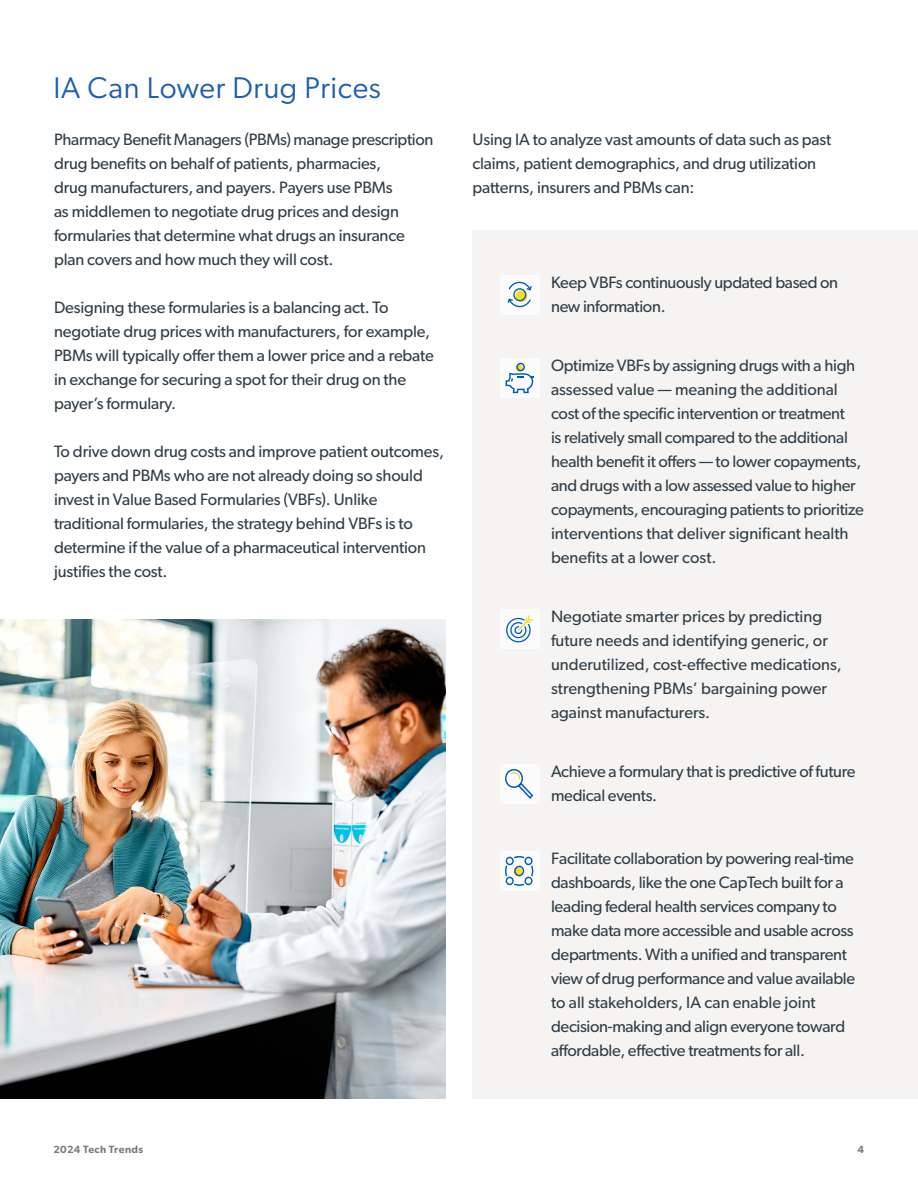
<style>
.page{position:relative;width:918px;height:1188px;background:#fff}
.page>*{position:absolute;margin:0;border:0;box-sizing:border-box;transform-origin:0 0}
.t1{font:30px "Gibson";letter-spacing:.02em;color:#1f60ad}
.t2{font:16.5px/24px "Gibson";letter-spacing:-.01em;color:#313e48}
.t3{font:16.5px/24px "Gibson";letter-spacing:-.02em;color:#333f48}
.t4{font:16.5px/24px "Gibson";color:#333f48}
.t5{font:600 10.5px "Gibson";letter-spacing:.04em;color:#797d82}
</style>
<div class="page">
<img style="left:0;top:620px;width:446px;height:478px">
<div style="left:472px;top:230px;width:446px;height:868px;background:#f5f4f3"></div>
<div style="left:500px;top:275px;width:40px;height:40px;background:#fcfbfb"></div>
<div style="left:500px;top:358px;width:40px;height:40px;background:#fcfbfb"></div>
<div style="left:500px;top:609px;width:40px;height:40px;background:#fcfbfb"></div>
<div style="left:500px;top:764px;width:40px;height:40px;background:#fcfbfb"></div>
<div style="left:500px;top:851px;width:40px;height:40px;background:#fcfbfb"></div>
<svg style="left:508px;top:282px;width:24px;height:25px"></svg>
<svg style="left:506px;top:363px;width:28px;height:30px"></svg>
<svg style="left:506px;top:615px;width:27px;height:27px"></svg>
<svg style="left:505px;top:769px;width:28px;height:30px"></svg>
<svg style="left:505px;top:856px;width:28px;height:30px"></svg>
<h1 class="t1" style="left:53px;top:70px;width:329px">IA Can Lower Drug Prices</h1>
<p class="t2" style="left:54px;top:127px;width:381px">Pharmacy Benefit Managers (PBMs) manage prescription drug benefits on behalf of patients, pharmacies,<br>drug manufacturers, and payers. Payers use PBMs<br>as middlemen to negotiate drug prices and design formularies that determine what drugs an insurance plan covers and how much they will cost.</p>
<p class="t2" style="left:54px;top:295px;width:381px">Designing these formularies is a balancing act. To negotiate drug prices with manufacturers, for example, PBMs will typically offer them a lower price and a rebate in exchange for securing a spot for their drug on the payer’s formulary.</p>
<p class="t2" style="left:54px;top:439px;width:392px">To drive down drug costs and improve patient outcomes, payers and PBMs who are not already doing so should invest in Value Based Formularies (VBFs). Unlike traditional formularies, the strategy behind VBFs is to determine if the value of a pharmaceutical intervention justifies the cost.</p>
<p class="t2" style="left:473px;top:127px;width:360px">Using IA to analyze vast amounts of data such as past claims, patient demographics, and drug utilization patterns, insurers and PBMs can:</p>
<p class="t3" style="left:551px;top:270px;width:289px">Keep VBFs continuously updated based on new information.</p>
<p class="t3" style="left:551px;top:353px;width:314px">Optimize VBFs by assigning drugs with a high assessed value — meaning the additional cost of the specific intervention or treatment<br>is relatively small compared to the additional health benefit it offers — to lower copayments, and drugs with a low assessed value to higher copayments, encouraging patients to prioritize interventions that deliver significant health benefits at a lower cost.</p>
<p class="t4" style="left:551px;top:604px;width:292px">Negotiate smarter prices by predicting future needs and identifying generic, or underutilized, cost-effective medications, strengthening PBMs’ bargaining power against manufacturers.</p>
<p class="t3" style="left:551px;top:759px;width:306px">Achieve a formulary that is predictive of future medical events.</p>
<p class="t3" style="left:551px;top:846px;width:306px">Facilitate collaboration by powering real-time dashboards, like the one CapTech built for a leading federal health services company to make data more accessible and usable across departments. With a unified and transparent view of drug performance and value available to all stakeholders, IA can enable joint decision-making and align everyone toward affordable, effective treatments for all.</p>
<p class="t5" style="left:53px;top:1143px;width:91px">2024 Tech Trends</p>
<p class="t5" style="left:857px;top:1143px;width:8px">4</p>
</div>
